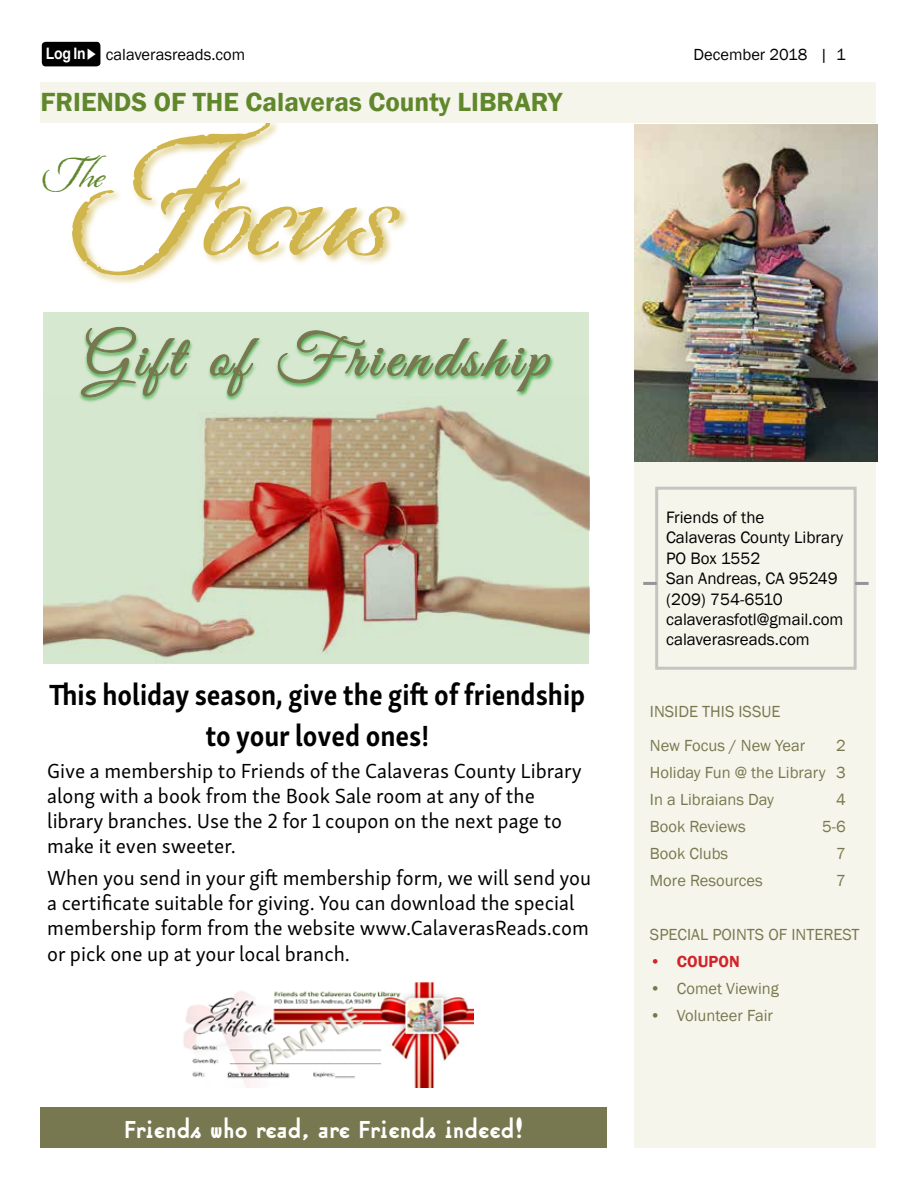
<style>
.page{position:relative;width:918px;height:1188px;background:#fff}
.page>*{position:absolute;margin:0;border:0;box-sizing:border-box;transform-origin:0 0}
.t1{font:174.6px "Origins";color:#cfb54c}
.t2{font:58.5px "Great Vibes";letter-spacing:.08em;color:#787850;scale:1.1 1}
.t3{font:42px "Origins";color:#60872c}
.t4{font:700 31.5px "Suburban OT";color:#fff}
.t5{font:700 30px/40.5px "Skolar Sans Latn";color:#000;text-align:center;scale:.9 1}
.t6{font:600 27px "Franklin Gothic";color:#60872c}
.t7{font:21px/25.2px "Skolar Sans Latn";color:#000}
.t8{font:16.95px/20.4px "Franklin Gothic";color:#000}
.t9{font:16.5px/27px "Franklin Gothic";color:#787850}
.t10{font:16.5px "Franklin Gothic";color:#000}
.t11{font:600 16.5px "Franklin Gothic";color:#d2232a}
.s1{font-family:"Arial";font-weight:700;font-size:15.75px;color:#fff}
.s2{color:#fff}
</style>
<div class="page">
<div style="left:70px;top:118px;width:340px;height:168px;background:#cfb54c;opacity:.75"></div>
<div style="left:40px;top:1107px;width:568px;height:41px;background:#787850"></div>
<div style="left:634px;top:137px;width:242px;height:1011px;background:#f5f5eb"></div>
<div style="left:41px;top:82px;width:835px;height:40px;background:#f5f5eb"></div>
<img style="left:635px;top:125px;width:242px;height:337px">
<svg style="left:41px;top:41px;width:60px;height:26px;background:#151515"></svg>
<div style="left:655px;top:487px;width:202px;height:183px;border:3px solid #939598"></div>
<hr style="left:855px;top:582px;width:14px;height:3px;background:#939598">
<hr style="left:643px;top:582px;width:14px;height:3px;background:#939598">
<div style="left:44px;top:312px;width:545px;height:351px;background:#d7e8d0"></div>
<svg style="left:79px;top:326px;width:114px;height:70px"></svg>
<svg style="left:208px;top:338px;width:52px;height:58px"></svg>
<svg style="left:276px;top:330px;width:277px;height:62px"></svg>
<img style="left:44px;top:396px;width:545px;height:267px">
<img style="left:183px;top:983px;width:291px;height:105px">
<p class="t10" style="left:46px;top:44px;width:201px"><span class="s1">Log In</span><span class="s2">◆</span> calaverasreads.com</p>
<p class="t10" style="left:694px;top:44px;width:154px">December 2018 | 1</p>
<p class="t6" style="left:40px;top:85px;width:523px">FRIENDS OF THE Calaveras County LIBRARY</p>
<h1 class="t1" style="left:65px;top:92px;width:329px">Focus</h1>
<h3 class="t3" style="left:40px;top:148px;width:66px">Th e</h3>
<h2 class="t2" style="left:84px;top:326px;width:423px">Gift of Friendship</h2>
<h3 class="t5" style="left:49px;top:672px;width:597px">This holiday season, give the gift of friendship to your loved ones!</h3>
<p class="t7" style="left:47px;top:756px;width:536px">Give a membership to Friends of the Calaveras County Library along with a book from the Book Sale room at any of the library branches. Use the 2 for 1 coupon on the next page to make it even sweeter.</p>
<p class="t7" style="left:47px;top:864px;width:545px">When you send in your gift membership form, we will send you a certificate suitable for giving. You can download the special membership form from the website www.CalaverasReads.com or pick one up at your local branch.</p>
<h3 class="t4" style="left:124px;top:1116px;width:402px">Friends who read, are Friends indeed!</h3>
<p class="t8" style="left:666px;top:507px;width:179px">Friends of the<br>Calaveras County Library<br>PO Box 1552<br>San Andreas, CA 95249 (209) 754-6510 calaverasfotl@gmail.com calaverasreads.com</p>
<p class="t9" style="left:650px;top:695px;width:157px;line-height:33.8px">INSIDE THIS ISSUE<br>New Focus / New Year</p>
<p class="t9" style="left:650px;top:732px;width:197px;text-align:justify;text-indent:186px">2<br>Holiday Fun @ the Library 3<br>In a Libraians Day</p>
<p class="t9" style="left:836px;top:786px;width:11px">4</p>
<p class="t9" style="left:650px;top:813px;width:97px">Book Reviews</p>
<p class="t9" style="left:822px;top:813px;width:25px">5-6</p>
<p class="t9" style="left:650px;top:840px;width:80px">Book Clubs</p>
<p class="t9" style="left:836px;top:840px;width:11px">7</p>
<p class="t9" style="left:650px;top:867px;width:114px">More Resources</p>
<p class="t9" style="left:836px;top:867px;width:11px">7</p>
<p class="t9" style="left:650px;top:921px;width:211px">SPECIAL POINTS OF INTEREST</p>
<p class="t11" style="left:650px;top:951px;width:91px">• COUPON</p>
<p class="t9" style="left:650px;top:975px;width:130px">• Comet Viewing</p>
<p class="t9" style="left:650px;top:1002px;width:125px">• Volunteer Fair</p>
</div>
